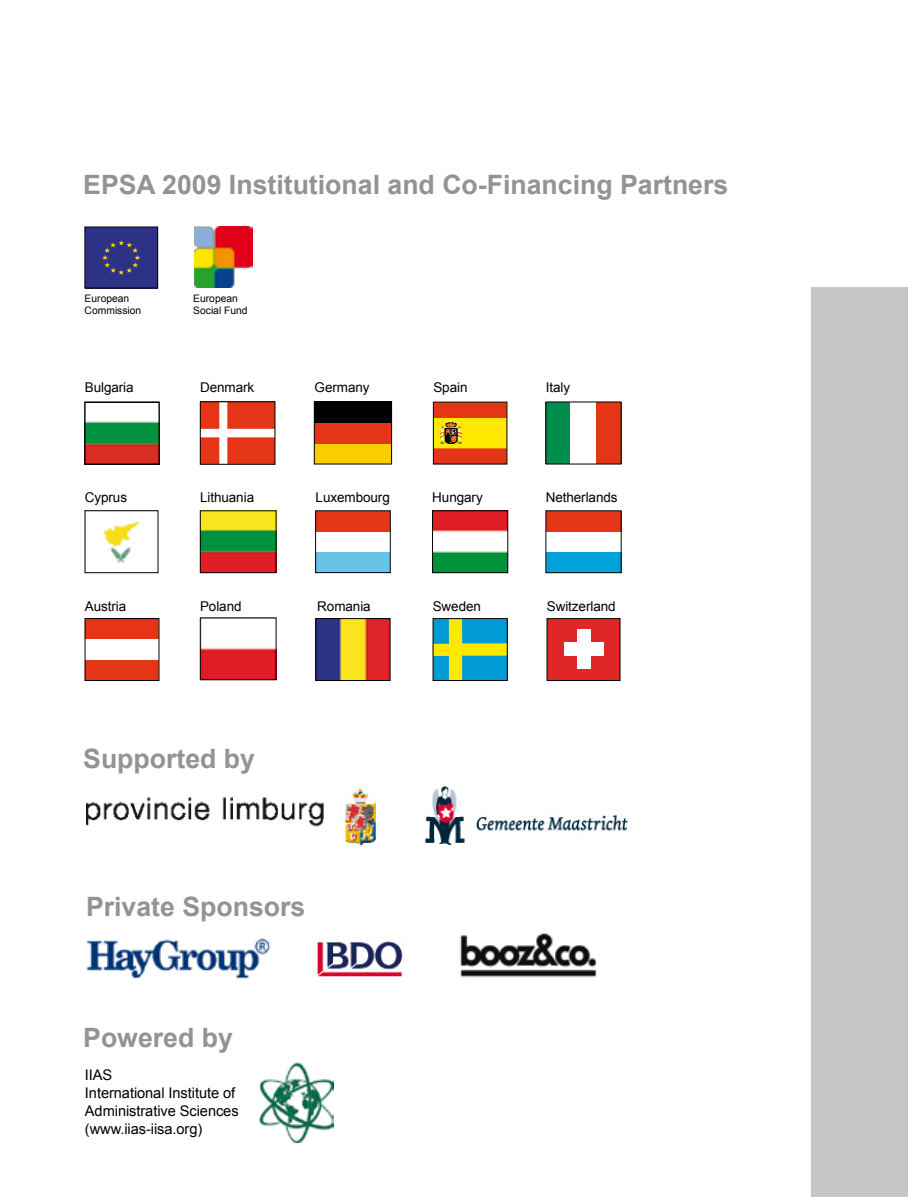
<style>
.page{position:relative;width:908px;height:1197px;background:#fff}
.page>*{position:absolute;margin:0;border:0;box-sizing:border-box;transform-origin:0 0}
.t1{font:700 26.6px "Arial";color:#929395}
.t2{font:14.6px/17.8px "Arial";letter-spacing:-.005em;color:#000}
.t3{font:13.4px "Arial";letter-spacing:-.005em;color:#000}
.t4{font:10.4px/12px "Arial";color:#000}
</style>
<div class="page">
<div style="left:811px;top:287px;width:96px;height:909px;background:#c5c6c8"></div>
<svg style="left:202px;top:403px;width:71px;height:59px"></svg>
<svg style="left:434px;top:620px;width:71px;height:58px;background:#5bb688"></svg>
<img style="left:434px;top:512px;width:71px;height:59px">
<div style="left:432px;top:510px;width:75px;height:63px;border:1px solid #000"></div>
<svg style="left:435px;top:404px;width:70px;height:58px;background:#e7860e"></svg>
<img style="left:202px;top:512px;width:72px;height:59px">
<div style="left:200px;top:510px;width:76px;height:63px;border:1px solid #000"></div>
<img style="left:202px;top:647px;width:72px;height:31px">
<div style="left:200px;top:617px;width:76px;height:63px;border:1px solid #000"></div>
<img style="left:87px;top:421px;width:70px;height:41px">
<div style="left:85px;top:402px;width:74px;height:62px;border:1px solid #000"></div>
<div style="left:315px;top:511px;width:75px;height:20px;background:#e53517"></div>
<div style="left:315px;top:552px;width:75px;height:20px;background:#66c2e6"></div>
<div style="left:545px;top:511px;width:76px;height:20px;background:#e53517"></div>
<div style="left:545px;top:552px;width:76px;height:20px;background:#00a3d9"></div>
<div style="left:545px;top:402px;width:25px;height:62px;background:#008c4a"></div>
<div style="left:595px;top:402px;width:25px;height:62px;background:#e53517"></div>
<div style="left:87px;top:620px;width:70px;height:58px;background:#e53517"></div>
<div style="left:85px;top:639px;width:74px;height:20px;background:#fff"></div>
<img style="left:317px;top:620px;width:71px;height:58px">
<div style="left:315px;top:618px;width:75px;height:62px;border:1px solid #000"></div>
<img style="left:104px;top:521px;width:36px;height:42px">
<div style="left:85px;top:510px;width:73px;height:63px;border:1px solid #000"></div>
<div style="left:546px;top:618px;width:73px;height:62px;background:#e02627"></div>
<div style="left:576px;top:629px;width:14px;height:39px;background:#fff"></div>
<div style="left:563px;top:642px;width:40px;height:14px;background:#fff"></div>
<div style="left:314px;top:402px;width:77px;height:62px;background:#e53517"></div>
<div style="left:314px;top:444px;width:77px;height:20px;background:#fccc00"></div>
<div style="left:314px;top:402px;width:77px;height:21px;background:#000"></div>
<div style="left:314px;top:401px;width:77px;height:63px;border:1px solid #000"></div>
<img style="left:259px;top:1062px;width:74px;height:80px">
<img style="left:317px;top:941px;width:86px;height:36px">
<img style="left:459px;top:933px;width:138px;height:45px">
<img style="left:86px;top:938px;width:185px;height:41px">
<div style="left:85px;top:227px;width:73px;height:61px;background:#2c3387"></div>
<svg style="left:102px;top:240px;width:38px;height:35px"></svg>
<img style="left:194px;top:226px;width:59px;height:61px">
<img style="left:86px;top:786px;width:541px;height:60px">
<h1 class="t1" style="left:83px;top:167px;width:646px">EPSA 2009 Institutional and Co-Financing Partners</h1>
<p class="t4" style="left:85px;top:292px;width:58px">European<br>Commission</p>
<p class="t4" style="left:193px;top:292px;width:56px">European<br>Social Fund</p>
<p class="t3" style="left:85px;top:379px;width:50px">Bulgaria</p>
<p class="t3" style="left:200px;top:379px;width:56px">Denmark</p>
<p class="t3" style="left:314px;top:379px;width:56px">Germany</p>
<p class="t3" style="left:433px;top:379px;width:36px">Spain</p>
<p class="t3" style="left:545px;top:379px;width:26px">Italy</p>
<p class="t3" style="left:85px;top:488px;width:44px">Cyprus</p>
<p class="t3" style="left:200px;top:488px;width:56px">Lithuania</p>
<p class="t3" style="left:315px;top:488px;width:76px">Luxembourg</p>
<p class="t3" style="left:432px;top:488px;width:52px">Hungary</p>
<p class="t3" style="left:545px;top:488px;width:73px">Netherlands</p>
<p class="t3" style="left:85px;top:597px;width:43px">Austria</p>
<p class="t3" style="left:200px;top:597px;width:43px">Poland</p>
<p class="t3" style="left:317px;top:597px;width:55px">Romania</p>
<p class="t3" style="left:546px;top:597px;width:70px">Switzerland</p>
<p class="t3" style="left:432px;top:597px;width:50px">Sweden</p>
<h1 class="t1" style="left:83px;top:741px;width:173px">Supported by</h1>
<h1 class="t1" style="left:86px;top:888px;width:221px">Private Sponsors</h1>
<h1 class="t1" style="left:83px;top:1019px;width:151px">Powered by</h1>
<p class="t2" style="left:85px;top:1066px;width:155px">IIAS<br>International Institute of<br>Administrative Sciences (www.iias-iisa.org)</p>
</div>
